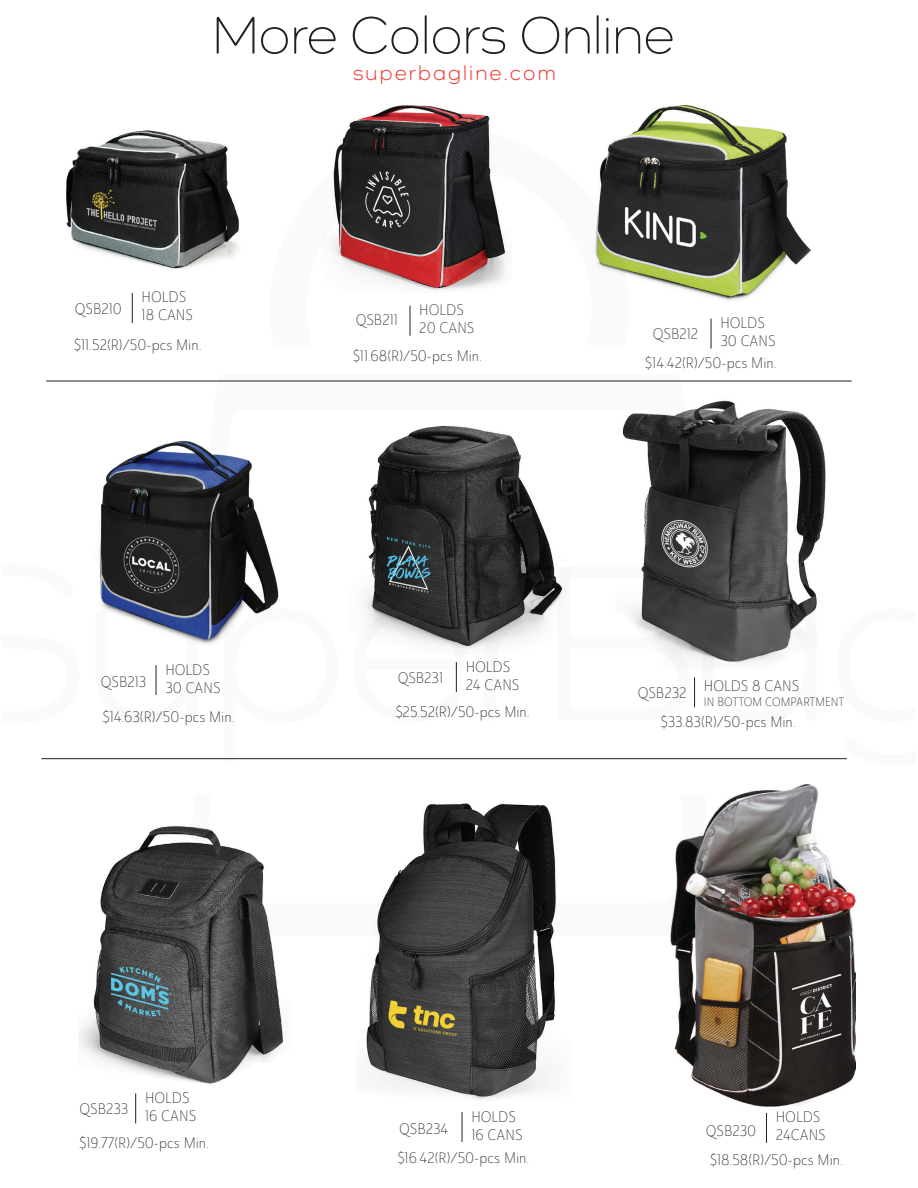
<style>
.page{position:relative;width:918px;height:1188px;background:#fff}
.page>*{position:absolute;margin:0;border:0;box-sizing:border-box;transform-origin:0 0}
.t1{font:300 54px "Como";color:#231f20}
.t2{font:21px "Como";letter-spacing:.1em;color:#ee3e35}
.t3{font:15px/18px "Ainslie Sans Con Lig";color:#231f20}
.t4{font:12px "Ainslie Sans Con Lig";color:#231f20}
</style>
<div class="page">
<img style="left:66px;top:130px;width:173px;height:139px">
<img style="left:349px;top:105px;width:141px;height:24px">
<img style="left:629px;top:105px;width:182px;height:196px">
<img style="left:100px;top:440px;width:179px;height:205px">
<img style="left:642px;top:400px;width:184px;height:259px">
<img style="left:79px;top:826px;width:204px;height:258px">
<img style="left:670px;top:785px;width:186px;height:322px">
<img style="left:366px;top:942px;width:190px;height:158px">
<hr style="left:694px;top:677px;width:1px;height:30px;background:#231f20">
<hr style="left:132px;top:293px;width:1px;height:30px;background:#231f20">
<hr style="left:711px;top:319px;width:1px;height:30px;background:#231f20">
<svg style="left:135px;top:1094px;width:1px;height:29px"></svg>
<hr style="left:462px;top:1112px;width:1px;height:30px;background:#231f20">
<hr style="left:766px;top:1113px;width:1px;height:30px;background:#231f20">
<hr style="left:46px;top:381px;width:806px;height:1px;background:#231f20">
<hr style="left:41px;top:758px;width:806px;height:1px;background:#231f20">
<img style="left:364px;top:545px;width:194px;height:104px">
<svg style="left:100px;top:610px;width:98px;height:85px"></svg>
<svg style="left:224px;top:609px;width:114px;height:151px"></svg>
<svg style="left:364px;top:609px;width:102px;height:83px"></svg>
<svg style="left:484px;top:609px;width:60px;height:42px"></svg>
<svg style="left:558px;top:567px;width:132px;height:99px"></svg>
<svg style="left:702px;top:609px;width:115px;height:60px"></svg>
<svg style="left:333px;top:129px;width:296px;height:207px"></svg>
<svg style="left:195px;top:380px;width:508px;height:165px"></svg>
<svg style="left:181px;top:786px;width:536px;height:156px"></svg>
<h1 class="t1" style="left:213px;top:3px;width:463px">More Colors Online</h1>
<h2 class="t2" style="left:353px;top:60px;width:204px">superbagline.com</h2>
<p class="t3" style="left:75px;top:300px;width:49px">QSB210</p>
<p class="t3" style="left:142px;top:288px;width:53px">HOLDS<br>18 CANS</p>
<p class="t3" style="left:74px;top:336px;width:129px">$11.52(R)/50-pcs Min.</p>
<p class="t3" style="left:356px;top:311px;width:44px">QSB211</p>
<p class="t3" style="left:419px;top:301px;width:57px">HOLDS<br>20 CANS</p>
<p class="t3" style="left:353px;top:346px;width:131px">$11.68(R)/50-pcs Min.</p>
<p class="t3" style="left:653px;top:324px;width:47px">QSB212</p>
<p class="t3" style="left:720px;top:314px;width:57px">HOLDS<br>30 CANS</p>
<p class="t3" style="left:645px;top:354px;width:133px">$14.42(R)/50-pcs Min.</p>
<p class="t3" style="left:466px;top:657px;width:55px">HOLDS<br>24 CANS</p>
<p class="t3" style="left:165px;top:660px;width:57px">HOLDS<br>30 CANS</p>
<p class="t3" style="left:398px;top:669px;width:47px">QSB231</p>
<p class="t3" style="left:395px;top:702px;width:136px">$25.52(R)/50-pcs Min.</p>
<p class="t3" style="left:101px;top:672px;width:47px">QSB213</p>
<p class="t3" style="left:704px;top:677px;width:97px">HOLDS 8 CANS</p>
<p class="t4" style="left:704px;top:694px;width:142px">IN BOTTOM COMPARTMENT</p>
<p class="t3" style="left:638px;top:683px;width:50px">QSB232</p>
<p class="t3" style="left:103px;top:708px;width:134px">$14.63(R)/50-pcs Min.</p>
<p class="t3" style="left:661px;top:713px;width:137px">$33.83(R)/50-pcs Min.</p>
<p class="t3" style="left:80px;top:1100px;width:50px">QSB233</p>
<p class="t3" style="left:145px;top:1089px;width:53px">HOLDS<br>16 CANS</p>
<p class="t3" style="left:79px;top:1133px;width:131px">$19.77(R)/50-pcs Min.</p>
<p class="t3" style="left:471px;top:1107px;width:53px">HOLDS<br>16 CANS</p>
<p class="t3" style="left:776px;top:1108px;width:51px">HOLDS<br>24CANS</p>
<p class="t3" style="left:399px;top:1120px;width:51px">QSB234</p>
<p class="t3" style="left:706px;top:1122px;width:52px">QSB230</p>
<p class="t3" style="left:397px;top:1149px;width:134px">$16.42(R)/50-pcs Min.</p>
<p class="t3" style="left:710px;top:1151px;width:135px">$18.58(R)/50-pcs Min.</p>
</div>
